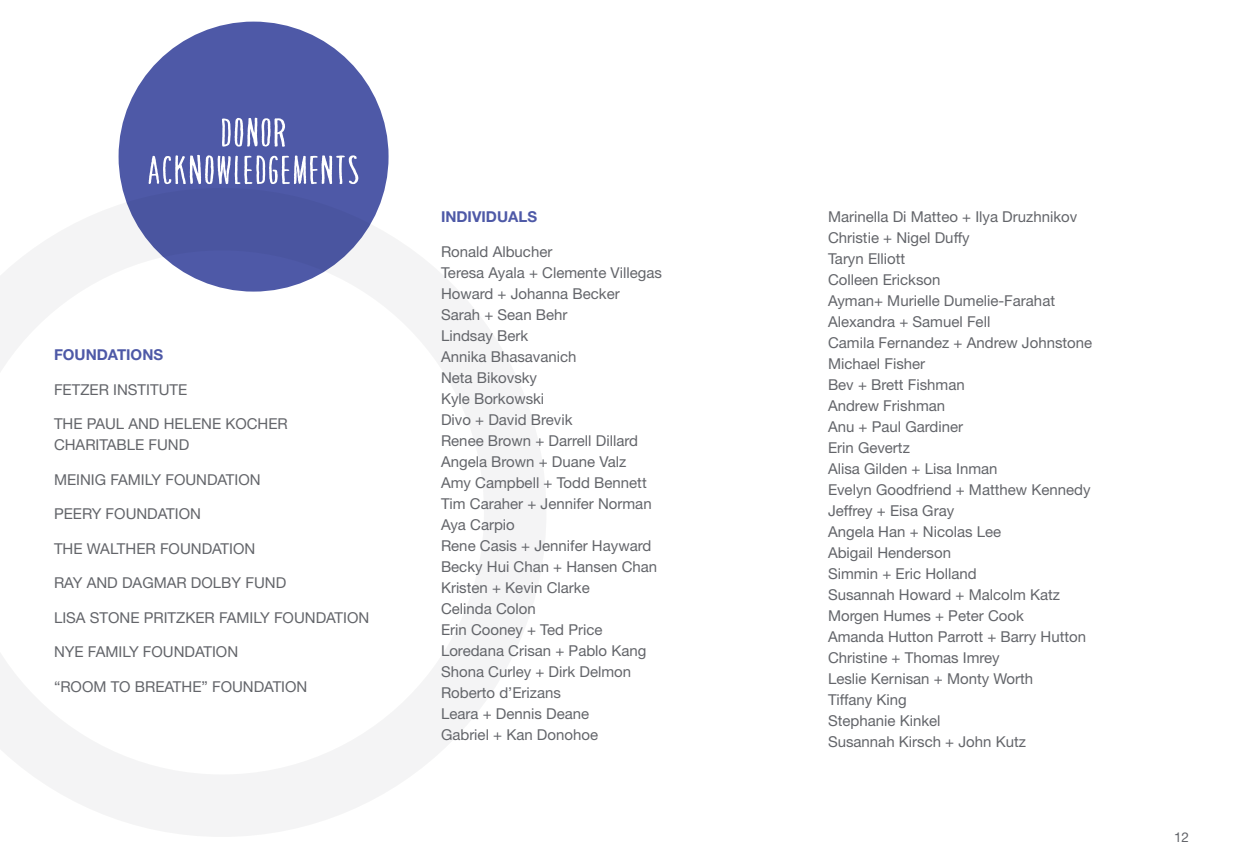
<style>
.page{position:relative;width:1242px;height:864px;background:#fff}
.page>*{position:absolute;margin:0;border:0;box-sizing:border-box;transform-origin:0 0}
.heads{font:700 54px "Amorie SC";color:#fff}
.extended_text{font:15px/21px "Helvetica Neue LT Std";color:#63656a}
.extended_text-2{font:700 15px "Helvetica Neue LT Std";color:#4e59a7}
.extended_text-3{font:13.5px "Helvetica Neue LT Std";color:#63656a}
</style>
<div class="page">
<svg style="left:0;top:188px;width:546px;height:648px"></svg>
<div style="left:119px;top:22px;width:270px;height:270px;background:#4e59a7;border-radius:50%"></div>
<p class="heads" style="left:220px;top:96px;width:69px">donor</p>
<p class="heads" style="left:147px;top:134px;width:215px">acknowledgements</p>
<p class="extended_text-2" style="left:54px;top:346px;width:111px">FOUNDATIONS</p>
<p class="extended_text" style="left:54px;top:379px;width:135px">FETZER INSTITUTE</p>
<p class="extended_text" style="left:54px;top:413px;width:235px">THE PAUL AND HELENE KOCHER<br>CHARITABLE FUND</p>
<p class="extended_text" style="left:54px;top:469px;width:208px">MEINIG FAMILY FOUNDATION</p>
<p class="extended_text" style="left:54px;top:503px;width:148px">PEERY FOUNDATION</p>
<p class="extended_text" style="left:54px;top:538px;width:203px">THE WALTHER FOUNDATION</p>
<p class="extended_text" style="left:54px;top:572px;width:234px">RAY AND DAGMAR DOLBY FUND</p>
<p class="extended_text" style="left:54px;top:607px;width:317px">LISA STONE PRITZKER FAMILY FOUNDATION</p>
<p class="extended_text" style="left:54px;top:641px;width:186px">NYE FAMILY FOUNDATION</p>
<p class="extended_text" style="left:54px;top:676px;width:255px">“ROOM TO BREATHE” FOUNDATION</p>
<p class="extended_text-2" style="left:441px;top:208px;width:98px">INDIVIDUALS</p>
<p class="extended_text" style="left:441px;top:241px;width:113px">Ronald Albucher</p>
<p class="extended_text" style="left:441px;top:262px;width:222px">Teresa Ayala + Clemente Villegas</p>
<p class="extended_text" style="left:441px;top:283px;width:180px">Howard + Johanna Becker</p>
<p class="extended_text" style="left:441px;top:304px;width:128px">Sarah + Sean Behr</p>
<p class="extended_text" style="left:441px;top:325px;width:89px">Lindsay Berk</p>
<p class="extended_text" style="left:441px;top:346px;width:137px">Annika Bhasavanich</p>
<p class="extended_text" style="left:441px;top:367px;width:98px">Neta Bikovsky</p>
<p class="extended_text" style="left:441px;top:388px;width:105px">Kyle Borkowski</p>
<p class="extended_text" style="left:441px;top:409px;width:133px">Divo + David Brevik</p>
<p class="extended_text" style="left:441px;top:430px;width:199px">Renee Brown + Darrell Dillard</p>
<p class="extended_text" style="left:441px;top:451px;width:187px">Angela Brown + Duane Valz</p>
<p class="extended_text" style="left:441px;top:472px;width:207px">Amy Campbell + Todd Bennett</p>
<p class="extended_text" style="left:441px;top:493px;width:212px">Tim Caraher + Jennifer Norman</p>
<p class="extended_text" style="left:441px;top:514px;width:75px">Aya Carpio</p>
<p class="extended_text" style="left:441px;top:535px;width:212px">Rene Casis + Jennifer Hayward</p>
<p class="extended_text" style="left:441px;top:556px;width:218px">Becky Hui Chan + Hansen Chan</p>
<p class="extended_text" style="left:441px;top:577px;width:150px">Kristen + Kevin Clarke</p>
<p class="extended_text" style="left:441px;top:598px;width:96px">Celinda Colon</p>
<p class="extended_text" style="left:441px;top:619px;width:163px">Erin Cooney + Ted Price</p>
<p class="extended_text" style="left:441px;top:640px;width:207px">Loredana Crisan + Pablo Kang</p>
<p class="extended_text" style="left:441px;top:661px;width:192px">Shona Curley + Dirk Delmon</p>
<p class="extended_text" style="left:441px;top:682px;width:121px">Roberto d’Erizans</p>
<p class="extended_text" style="left:441px;top:703px;width:150px">Leara + Dennis Deane</p>
<p class="extended_text" style="left:441px;top:724px;width:159px">Gabriel + Kan Donohoe</p>
<p class="extended_text" style="left:828px;top:206px;width:251px">Marinella Di Matteo + Ilya Druzhnikov</p>
<p class="extended_text" style="left:828px;top:227px;width:143px">Christie + Nigel Duffy</p>
<p class="extended_text" style="left:828px;top:248px;width:79px">Taryn Elliott</p>
<p class="extended_text" style="left:828px;top:269px;width:114px">Colleen Erickson</p>
<p class="extended_text" style="left:828px;top:290px;width:229px">Ayman+ Murielle Dumelie-Farahat</p>
<p class="extended_text" style="left:828px;top:311px;width:164px">Alexandra + Samuel Fell</p>
<p class="extended_text" style="left:828px;top:332px;width:266px">Camila Fernandez + Andrew Johnstone</p>
<p class="extended_text" style="left:828px;top:353px;width:99px">Michael Fisher</p>
<p class="extended_text" style="left:828px;top:374px;width:138px">Bev + Brett Fishman</p>
<p class="extended_text" style="left:828px;top:395px;width:119px">Andrew Frishman</p>
<p class="extended_text" style="left:828px;top:416px;width:137px">Anu + Paul Gardiner</p>
<p class="extended_text" style="left:828px;top:437px;width:83px">Erin Gevertz</p>
<p class="extended_text" style="left:828px;top:458px;width:171px">Alisa Gilden + Lisa Inman</p>
<p class="extended_text" style="left:828px;top:479px;width:264px">Evelyn Goodfriend + Matthew Kennedy</p>
<p class="extended_text" style="left:828px;top:500px;width:128px">Jeffrey + Eisa Gray</p>
<p class="extended_text" style="left:828px;top:521px;width:175px">Angela Han + Nicolas Lee</p>
<p class="extended_text" style="left:828px;top:542px;width:125px">Abigail Henderson</p>
<p class="extended_text" style="left:828px;top:563px;width:150px">Simmin + Eric Holland</p>
<p class="extended_text" style="left:828px;top:584px;width:234px">Susannah Howard + Malcolm Katz</p>
<p class="extended_text" style="left:828px;top:605px;width:197px">Morgen Humes + Peter Cook</p>
<p class="extended_text" style="left:828px;top:626px;width:260px">Amanda Hutton Parrott + Barry Hutton</p>
<p class="extended_text" style="left:828px;top:647px;width:173px">Christine + Thomas Imrey</p>
<p class="extended_text" style="left:828px;top:668px;width:207px">Leslie Kernisan + Monty Worth</p>
<p class="extended_text" style="left:828px;top:689px;width:80px">Tiffany King</p>
<p class="extended_text" style="left:828px;top:710px;width:114px">Stephanie Kinkel</p>
<p class="extended_text" style="left:828px;top:731px;width:199px">Susannah Kirsch + John Kutz</p>
<p class="extended_text-3" style="left:1174px;top:829px;width:17px">12</p>
</div>
